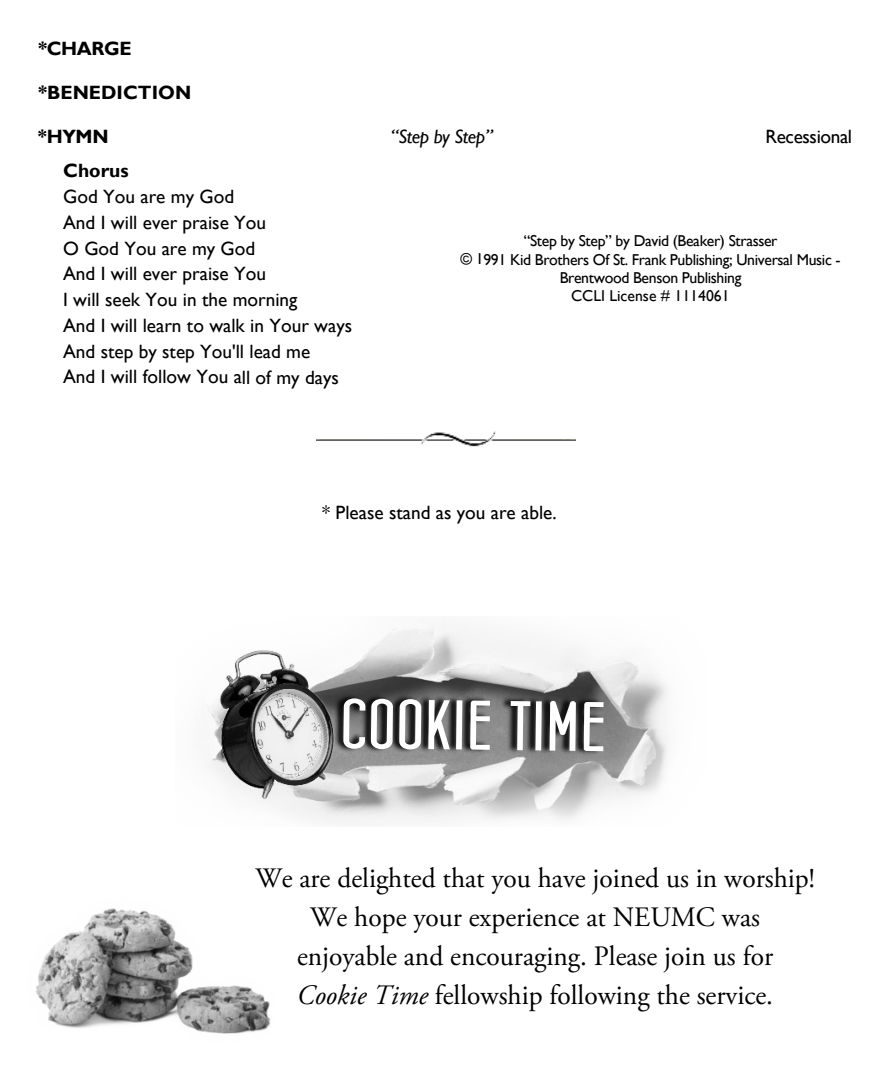
<style>
.page{position:relative;width:882px;height:1071px;background:#fff}
.page>*{position:absolute;margin:0;border:0;box-sizing:border-box;transform-origin:0 0}
.t1{font:70px "Concurso Italian BTN Bold";color:#fff;scale:1.1 1}
.t2{font:28px/39px "Adobe Garamond Pro";color:#000;text-align:center}
.t3{font:19.25px/25.7px "Gill Sans";color:#000}
.t4{font:700 19.25px "Gill Sans";color:#000}
.t5{font:italic 19.25px "Gill Sans";letter-spacing:-.02em;color:#000}
.t6{font:19.25px "Gill Sans";letter-spacing:-.02em;color:#000}
.t7{font:15.75px/18.2px "Gill Sans";letter-spacing:-.02em;color:#000;text-align:center}
.s1{font-style:italic}
</style>
<div class="page">
<img style="left:316px;top:431px;width:260px;height:16px">
<img style="left:36px;top:908px;width:235px;height:126px">
<img style="left:207px;top:627px;width:461px;height:196px">
<img style="left:342px;top:671px;width:301px;height:104px">
<img style="left:213px;top:647px;width:129px;height:152px">
<p class="t4" style="left:38px;top:41px;width:95px">*CHARGE</p>
<p class="t4" style="left:38px;top:86px;width:155px">*BENEDICTION</p>
<p class="t4" style="left:38px;top:129px;width:72px">*HYMN</p>
<p class="t5" style="left:391px;top:129px;width:103px">“Step by Step”</p>
<p class="t6" style="left:765px;top:130px;width:88px">Recessional</p>
<p class="t4" style="left:63px;top:164px;width:67px">Chorus</p>
<p class="t3" style="left:63px;top:186px;width:291px">God You are my God<br>And I will ever praise You<br>O God You are my God<br>And I will ever praise You<br>I will seek You in the morning<br>And I will learn to walk in Your ways<br>And step by step You'll lead me<br>And I will follow You all of my days</p>
<p class="t7" style="left:461px;top:234px;width:382px">“Step by Step” by David (Beaker) Strasser<br>© 1991 Kid Brothers Of St. Frank Publishing; Universal Music - Brentwood Benson Publishing<br>CCLI License # 1114061</p>
<p class="t3" style="left:322px;top:502px;width:236px">* Please stand as you are able.</p>
<h1 class="t1" style="left:342px;top:690px;width:241px;rotate:1deg">COOKIE TIME</h1>
<h2 class="t2" style="left:255px;top:861px;width:561px">We are delighted that you have joined us in worship!<br>We hope your experience at NEUMC was<br>enjoyable and encouraging. Please join us for<br><span class="s1">Cookie Time</span> fellowship following the service.</h2>
</div>
